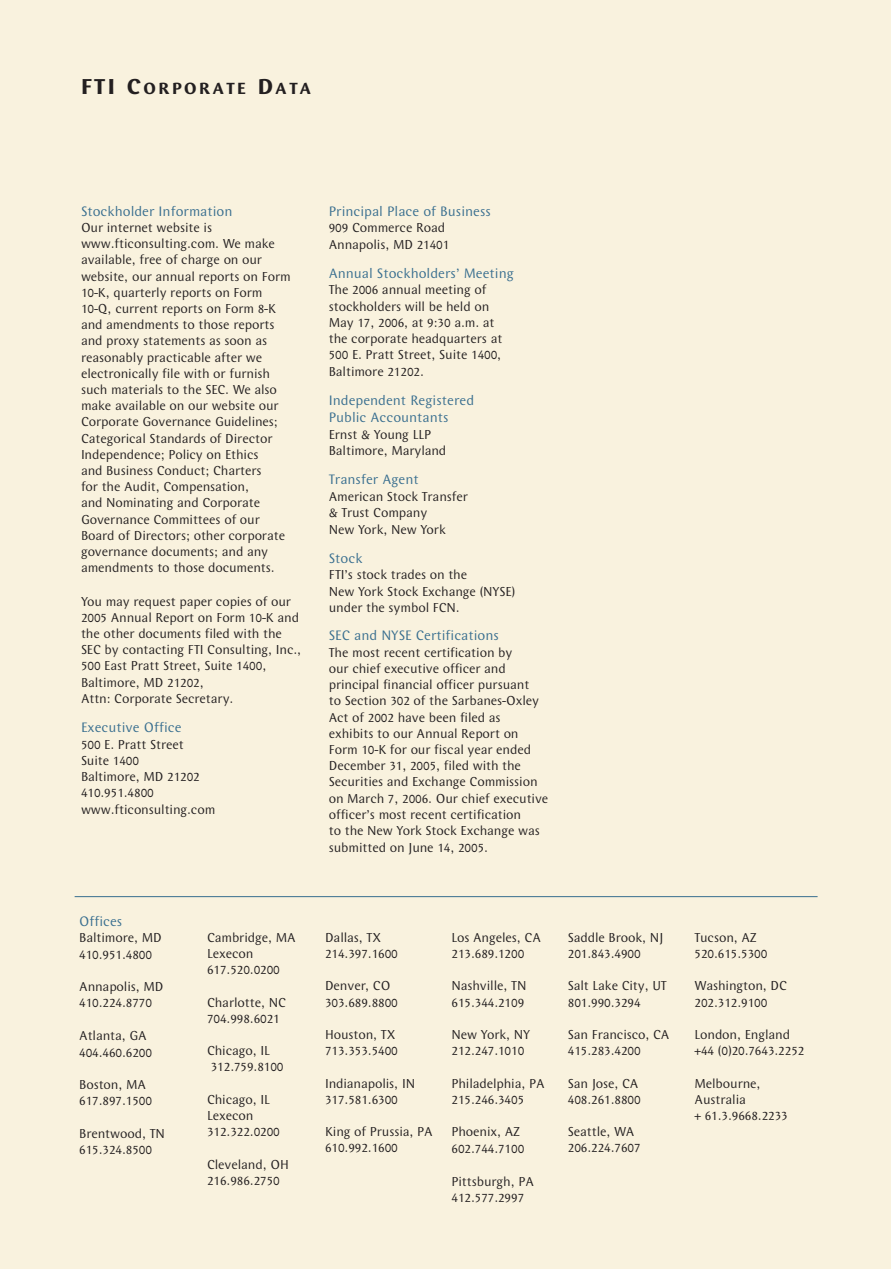
<style>
.page{position:relative;width:891px;height:1269px;background:#f9f2de}
.page>*{position:absolute;margin:0;border:0;box-sizing:border-box;transform-origin:0 0}
.t1{font:700 16.8px "Wunderlich";letter-spacing:.145em;color:#231f20}
.t2{font:14.25px/17.1px "Wunderlich";color:#386e8f}
.t3{font:13.5px/16.2px "Wunderlich";letter-spacing:-.01em;color:#231f20}
.s1{font-size:22.5px}
</style>
<div class="page">
<hr style="left:75px;top:896px;width:743px;height:1px;background:#386e8f">
<p class="t1" style="left:81px;top:79px;width:232px"><span class="s1">FTI C</span>ORPORATE <span class="s1">D</span>ATA</p>
<p class="t2" style="left:81px;top:202px;width:153px">Stockholder Information</p>
<p class="t3" style="left:81px;top:219px;width:211px">Our internet website is www.fticonsulting.com. We make available, free of charge on our website, our annual reports on Form<br>10-K, quarterly reports on Form<br>10-Q, current reports on Form 8-K and amendments to those reports and proxy statements as soon as reasonably practicable after we electronically file with or furnish such materials to the SEC. We also make available on our website our<br>Corporate Governance Guidelines;<br>Categorical Standards of Director<br>Independence; Policy on Ethics<br>and Business Conduct; Charters<br>for the Audit, Compensation,<br>and Nominating and Corporate<br>Governance Committees of our<br>Board of Directors; other corporate governance documents; and any amendments to those documents.</p>
<p class="t3" style="left:81px;top:593px;width:222px">You may request paper copies of our<br>2005 Annual Report on Form 10-K and the other documents filed with the<br>SEC by contacting FTI Consulting, Inc.,<br>500 East Pratt Street, Suite 1400,<br>Baltimore, MD 21202,<br>Attn: Corporate Secretary.</p>
<p class="t2" style="left:81px;top:719px;width:102px">Executive Office</p>
<p class="t3" style="left:81px;top:736px;width:136px">500 E. Pratt Street<br>Suite 1400<br>Baltimore, MD 21202<br>410.951.4800 www.fticonsulting.com</p>
<p class="t2" style="left:79px;top:912px;width:45px">Offices</p>
<p class="t3" style="left:79px;top:930px;width:84px">Baltimore, MD<br>410.951.4800</p>
<p class="t3" style="left:79px;top:978px;width:86px">Annapolis, MD<br>410.224.8770</p>
<p class="t3" style="left:79px;top:1028px;width:74px">Atlanta, GA<br>404.460.6200</p>
<p class="t3" style="left:79px;top:1076px;width:74px">Boston, MA<br>617.897.1500</p>
<p class="t3" style="left:79px;top:1125px;width:87px">Brentwood, TN<br>615.324.8500</p>
<p class="t3" style="left:207px;top:929px;width:90px">Cambridge, MA<br>Lexecon<br>617.520.0200</p>
<p class="t3" style="left:207px;top:994px;width:80px">Charlotte, NC<br>704.998.6021</p>
<p class="t3" style="left:207px;top:1042px;width:78px">Chicago, IL<br>312.759.8100</p>
<p class="t3" style="left:207px;top:1091px;width:74px">Chicago, IL<br>Lexecon<br>312.322.0200</p>
<p class="t3" style="left:207px;top:1156px;width:83px">Cleveland, OH<br>216.986.2750</p>
<p class="t2" style="left:329px;top:202px;width:164px">Principal Place of Business</p>
<p class="t3" style="left:329px;top:219px;width:122px;line-height:16.8px">909 Commerce Road<br>Annapolis, MD 21401</p>
<p class="t2" style="left:329px;top:264px;width:187px">Annual Stockholders’ Meeting</p>
<p class="t3" style="left:329px;top:282px;width:175px">The 2006 annual meeting of stockholders will be held on<br>May 17, 2006, at 9:30 a.m. at the corporate headquarters at<br>500 E. Pratt Street, Suite 1400,<br>Baltimore 21202.</p>
<p class="t2" style="left:329px;top:391px;width:147px">Independent Registered<br>Public Accountants</p>
<p class="t3" style="left:329px;top:425px;width:119px;line-height:16.8px">Ernst &amp; Young LLP<br>Baltimore, Maryland</p>
<p class="t2" style="left:329px;top:471px;width:91px">Transfer Agent</p>
<p class="t3" style="left:329px;top:488px;width:141px">American Stock Transfer &amp; Trust Company<br>New York, New York</p>
<p class="t2" style="left:329px;top:549px;width:35px">Stock</p>
<p class="t3" style="left:329px;top:567px;width:188px">FTI’s stock trades on the<br>New York Stock Exchange (NYSE) under the symbol FCN.</p>
<p class="t2" style="left:329px;top:627px;width:172px">SEC and NYSE Certifications</p>
<p class="t3" style="left:329px;top:644px;width:221px">The most recent certification by<br>our chief executive officer and principal financial officer pursuant<br>to Section 302 of the Sarbanes-Oxley Act of 2002 have been filed as exhibits to our Annual Report on Form 10-K for our fiscal year ended December 31, 2005, filed with the Securities and Exchange Commission on March 7, 2006. Our chief executive officer’s most recent certification<br>to the New York Stock Exchange was submitted on June 14, 2005.</p>
<p class="t3" style="left:325px;top:929px;width:74px">Dallas, TX<br>214.397.1600</p>
<p class="t3" style="left:325px;top:978px;width:74px">Denver, CO<br>303.689.8800</p>
<p class="t3" style="left:325px;top:1026px;width:74px">Houston, TX<br>713.353.5400</p>
<p class="t3" style="left:325px;top:1075px;width:92px">Indianapolis, IN<br>317.581.6300</p>
<p class="t3" style="left:325px;top:1123px;width:109px">King of Prussia, PA<br>610.992.1600</p>
<p class="t3" style="left:452px;top:929px;width:91px">Los Angeles, CA<br>213.689.1200</p>
<p class="t3" style="left:452px;top:978px;width:76px">Nashville, TN<br>615.344.2109</p>
<p class="t3" style="left:452px;top:1026px;width:80px">New York, NY<br>212.247.1010</p>
<p class="t3" style="left:452px;top:1075px;width:95px">Philadelphia, PA<br>215.246.3405</p>
<p class="t3" style="left:452px;top:1123px;width:74px;line-height:16.8px">Phoenix, AZ<br>602.744.7100</p>
<p class="t3" style="left:452px;top:1173px;width:84px">Pittsburgh, PA<br>412.577.2997</p>
<p class="t3" style="left:568px;top:929px;width:97px">Saddle Brook, NJ<br>201.843.4900</p>
<p class="t3" style="left:568px;top:978px;width:101px">Salt Lake City, UT<br>801.990.3294</p>
<p class="t3" style="left:568px;top:1026px;width:103px">San Francisco, CA<br>415.283.4200</p>
<p class="t3" style="left:568px;top:1075px;width:74px">San Jose, CA<br>408.261.8800</p>
<p class="t3" style="left:568px;top:1123px;width:74px">Seattle, WA<br>206.224.7607</p>
<p class="t3" style="left:695px;top:929px;width:74px">Tucson, AZ<br>520.615.5300</p>
<p class="t3" style="left:695px;top:978px;width:94px">Washington, DC<br>202.312.9100</p>
<p class="t3" style="left:695px;top:1026px;width:111px">London, England +44 (0)20.7643.2252</p>
<p class="t3" style="left:695px;top:1075px;width:95px">Melbourne,<br>Australia<br>+ 61.3.9668.2233</p>
</div>
